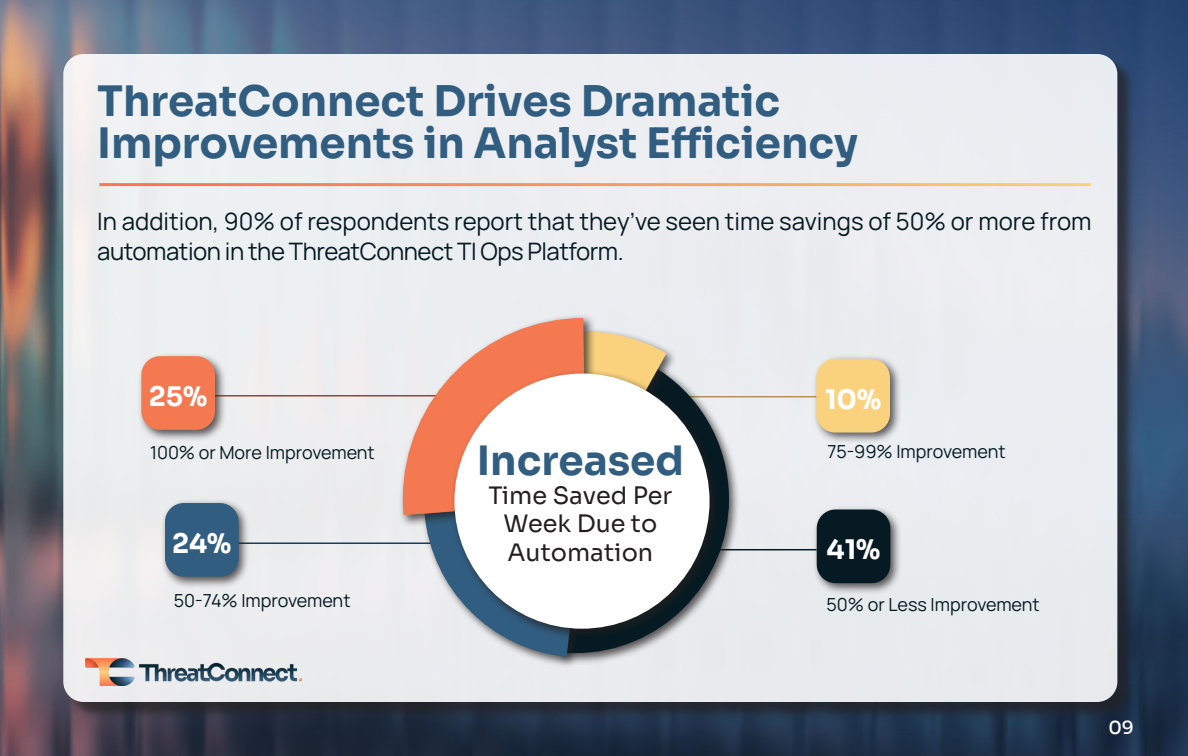
<style>
.page{position:relative;width:1188px;height:756px;background:#fff}
.page>*{position:absolute;margin:0;border:0;box-sizing:border-box;transform-origin:0 0}
.t1{font:700 42px "Sora";color:#315d80}
.t2{font:700 40.5px "Sora";color:#315d80}
.t3{font:700 27px "Sora";color:#fff}
.t4{font:24px/30px "Manrope";letter-spacing:-.005em;color:#051a22}
.t5{font:24px "Sora";color:#231f20}
.t6{font:18px "Manrope";color:#051a22}
.t7{font:500 18px "Sora";color:#fff}
</style>
<div class="page">
<img style="left:0;top:0;width:1188px;height:756px">
<div style="left:66px;top:56px;width:1070px;height:665px;background:#231f20;opacity:.75"></div>
<div style="left:63px;top:54px;width:1054px;height:648px;background:#ebeef1;border-radius:20px"></div>
<hr style="left:99px;top:183px;width:992px;height:3px;background:#fff">
<img style="left:86px;top:658px;width:216px;height:28px">
<div style="left:812px;top:505px;width:90px;height:90px;background:#231f20;opacity:.75"></div>
<div style="left:817px;top:510px;width:73px;height:72px;background:#051a22;border-radius:18px"></div>
<div style="left:817px;top:510px;width:73px;height:73px;border:2px solid #051a22;border-radius:18px"></div>
<hr style="left:672px;top:396px;width:164px;height:1px;background:#af9559">
<hr style="left:713px;top:549px;width:104px;height:1px;background:#051a22">
<hr style="left:193px;top:395px;width:279px;height:2px;background:#97482c">
<hr style="left:221px;top:542px;width:223px;height:2px;background:#1a3e59">
<div style="left:137px;top:352px;width:90px;height:90px;background:#231f20;opacity:.75"></div>
<div style="left:142px;top:357px;width:72px;height:72px;background:#f47850;border-radius:18px"></div>
<div style="left:141px;top:356px;width:74px;height:74px;border:2px solid #f47850;border-radius:18px"></div>
<div style="left:161px;top:499px;width:90px;height:90px;background:#231f20;opacity:.75"></div>
<div style="left:166px;top:504px;width:72px;height:72px;background:#315d80;border-radius:18px"></div>
<div style="left:165px;top:503px;width:74px;height:74px;border:2px solid #315d80;border-radius:18px"></div>
<div style="left:812px;top:354px;width:90px;height:91px;background:#231f20;opacity:.75"></div>
<div style="left:817px;top:360px;width:72px;height:72px;background:#fad27e;border-radius:18px"></div>
<div style="left:816px;top:359px;width:74px;height:74px;border:2px solid #fad27e;border-radius:18px"></div>
<svg style="left:608px;top:397px;width:134px;height:264px"></svg>
<svg style="left:497px;top:641px;width:111px;height:25px"></svg>
<svg style="left:665px;top:348px;width:62px;height:102px"></svg>
<svg style="left:362px;top:316px;width:303px;height:279px"></svg>
<div style="left:450px;top:369px;width:272px;height:272px;background:#231f20;opacity:.75"></div>
<div style="left:454px;top:374px;width:256px;height:255px;background:#fff;border-radius:50%"></div>
<p class="t1" style="left:97px;top:66px;width:685px">ThreatConnect Drives Dramatic</p>
<p class="t1" style="left:97px;top:108px;width:762px">Improvements in Analyst Efficiency</p>
<p class="t4" style="left:97px;top:205px;width:996px">In addition, 90% of respondents report that they’ve seen time savings of 50% or more from automation in the ThreatConnect TI Ops Platform.</p>
<p class="t3" style="left:149px;top:374px;width:60px">25%</p>
<p class="t3" style="left:825px;top:377px;width:58px">10%</p>
<p class="t6" style="left:150px;top:439px;width:226px">100% or More Improvement</p>
<p class="t6" style="left:827px;top:439px;width:180px">75-99% Improvement</p>
<p class="t2" style="left:477px;top:427px;width:209px">Increased</p>
<p class="t5" style="left:488px;top:475px;width:186px">Time Saved Per</p>
<p class="t5" style="left:504px;top:504px;width:155px">Week Due to</p>
<p class="t5" style="left:508px;top:533px;width:147px">Automation</p>
<p class="t3" style="left:172px;top:521px;width:61px">24%</p>
<p class="t3" style="left:827px;top:528px;width:55px">41%</p>
<p class="t6" style="left:174px;top:588px;width:178px">50-74% Improvement</p>
<p class="t6" style="left:827px;top:592px;width:215px">50% or Less Improvement</p>
<p class="t7" style="left:1108px;top:713px;width:27px">09</p>
</div>
